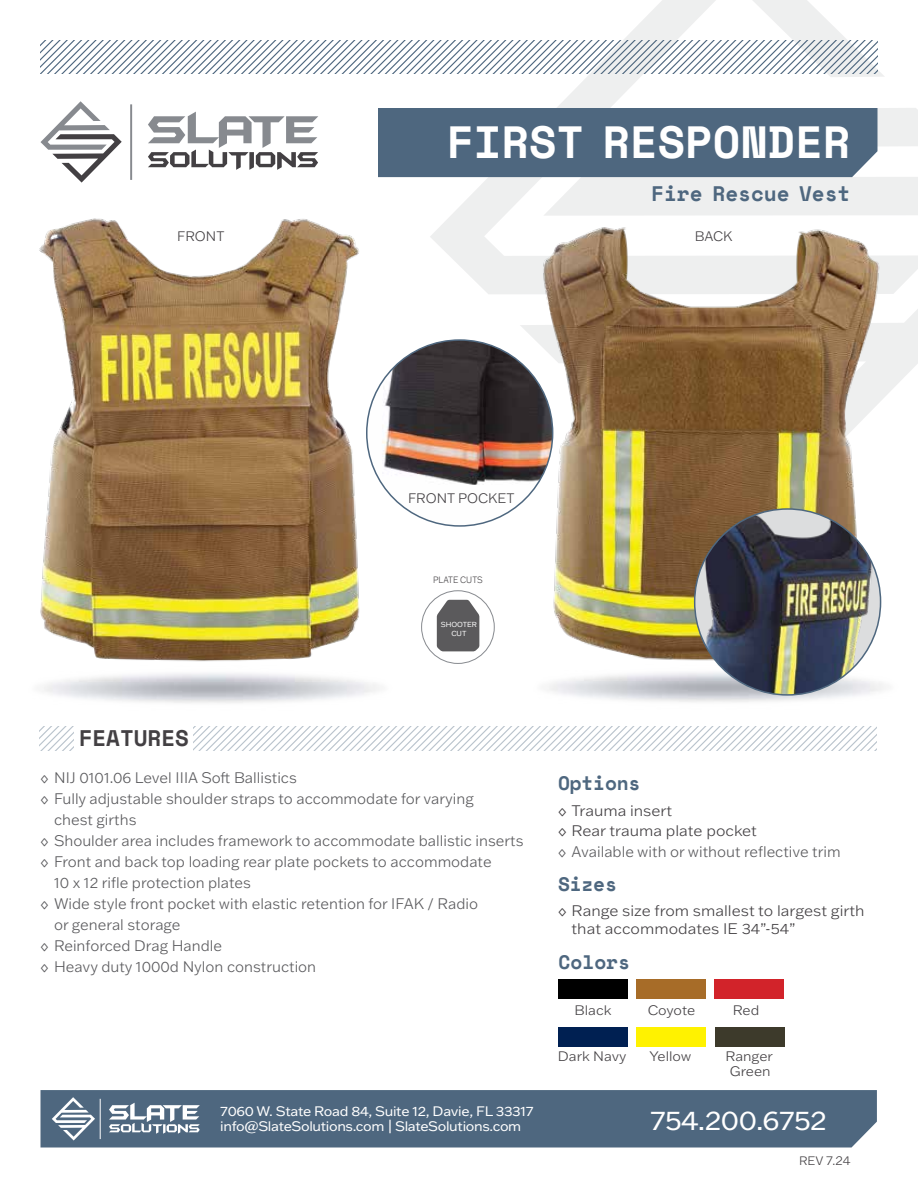
<style>
.page{position:relative;width:918px;height:1188px;background:#fff}
.page>*{position:absolute;margin:0;border:0;box-sizing:border-box;transform-origin:0 0}
.t1{font:700 45px "Space Mono";color:#fff}
.t2{font:27px "Franklin Gothic ATF";letter-spacing:-.015em;color:#fff;scale:1.05 1}
.t3{font:700 22.5px "Space Mono";color:#434043}
.t4{font:700 21px "Space Mono";color:#4e677f}
.t5{font:700 19.5px "Space Mono";letter-spacing:-.01em;color:#4e677f}
.t6{font:300 15px "Franklin Gothic ATF";color:#59595c}
.t7{font:300 15px/19.5px "Franklin Gothic ATF";color:#434043;scale:1.05 1}
.t8{font:13.5px/15px "Franklin Gothic ATF";letter-spacing:-.025em;color:#fff;scale:1.05 1}
.t9{font:300 13.5px/15px "Franklin Gothic ATF";color:#434043;text-align:center;scale:1.05 1}
.t10{font:300 13.5px "Franklin Gothic ATF";color:#434043}
.t11{font:300 12px "Franklin Gothic ATF";color:#434043}
.t12{font:300 9px "Franklin Gothic ATF";color:#434043;scale:.9 1}
.t13{font:7.2px/9.1px "Franklin Gothic ATF";color:#fff;text-align:center}
</style>
<div class="page">
<img style="left:549px;top:666px;width:335px;height:36px">
<svg style="left:520px;top:309px;width:398px;height:196px"></svg>
<svg style="left:430px;top:0;width:488px;height:294px"></svg>
<div style="left:378px;top:108px;width:500px;height:69px;background:#4e677f"></div>
<svg style="left:41px;top:101px;width:81px;height:82px"></svg>
<hr style="left:130px;top:104px;width:2px;height:76px;background:#878a8f">
<svg style="left:148px;top:112px;width:170px;height:58px"></svg>
<div style="left:40px;top:1090px;width:837px;height:58px;background:#4e677f"></div>
<svg style="left:40px;top:40px;width:838px;height:33px"></svg>
<svg style="left:39px;top:726px;width:837px;height:24px"></svg>
<div style="left:74px;top:721px;width:119px;height:34px;background:#fff"></div>
<svg style="left:52px;top:1097px;width:43px;height:44px"></svg>
<hr style="left:100px;top:1099px;width:1px;height:40px;background:#fff">
<svg style="left:109px;top:1103px;width:91px;height:31px"></svg>
<img style="left:367px;top:340px;width:186px;height:186px;border-radius:93px">
<div style="left:559px;top:979px;width:69px;height:20px;background:#000"></div>
<div style="left:636px;top:979px;width:69px;height:20px;background:#a76c28"></div>
<div style="left:714px;top:979px;width:69px;height:20px;background:#d2232a"></div>
<div style="left:558px;top:1027px;width:69px;height:19px;background:#002052"></div>
<div style="left:636px;top:1027px;width:69px;height:19px;background:#fff200"></div>
<div style="left:715px;top:1027px;width:69px;height:19px;background:#3d3a2b"></div>
<img style="left:39px;top:218px;width:351px;height:485px">
<img style="left:537px;top:223px;width:349px;height:443px">
<img style="left:695px;top:509px;width:186px;height:186px;border-radius:93px">
<div style="left:421px;top:590px;width:74px;height:74px;border:1px solid #878a8f;border-radius:50%"></div>
<svg style="left:437px;top:600px;width:42px;height:51px;background:#686769"></svg>
<h1 class="t1" style="left:446px;top:108px;width:406px">FIRST RESPONDER</h1>
<h3 class="t4" style="left:651px;top:177px;width:201px">Fire Rescue Vest</h3>
<p class="t10" style="left:177px;top:227px;width:49px">FRONT</p>
<p class="t10" style="left:695px;top:227px;width:39px">BACK</p>
<p class="t10" style="left:408px;top:489px;width:108px">FRONT POCKET</p>
<p class="t12" style="left:433px;top:574px;width:57px">PLATE CUTS</p>
<p class="t13" style="left:441px;top:619px;width:38px">SHOOTER<br>CUT</p>
<h3 class="t3" style="left:79px;top:721px;width:112px">FEATURES</h3>
<p class="t6" style="left:40px;top:767px;width:258px">◊ NIJ 0101.06 Level IIIA Soft Ballistics</p>
<p class="t6" style="left:40px;top:788px;width:435px">◊ Fully adjustable shoulder straps to accommodate for varying</p>
<p class="t6" style="left:54px;top:809px;width:84px">chest girths</p>
<p class="t6" style="left:40px;top:830px;width:485px">◊ Shoulder area includes framework to accommodate ballistic inserts</p>
<p class="t6" style="left:40px;top:851px;width:453px">◊ Front and back top loading rear plate pockets to accommodate</p>
<p class="t6" style="left:54px;top:872px;width:199px">10 x 12 rifle protection plates</p>
<p class="t6" style="left:40px;top:893px;width:439px">◊ Wide style front pocket with elastic retention for IFAK / Radio</p>
<p class="t6" style="left:54px;top:914px;width:128px">or general storage</p>
<p class="t6" style="left:40px;top:935px;width:183px">◊ Reinforced Drag Handle</p>
<p class="t6" style="left:40px;top:956px;width:277px">◊ Heavy duty 1000d Nylon construction</p>
<h3 class="t5" style="left:558px;top:768px;width:84px">Options</h3>
<p class="t7" style="left:558px;top:801px;width:191px">◊ Trauma insert<br>◊ Rear trauma plate pocket</p>
<p class="t6" style="left:558px;top:841px;width:284px">◊ Available with or without reflective trim</p>
<h3 class="t5" style="left:558px;top:869px;width:60px">Sizes</h3>
<p class="t7" style="left:572px;top:901px;width:281px;line-height:18px;text-indent:-13px">◊ Range size from smallest to largest girth that accommodates IE 34”-54”</p>
<h3 class="t5" style="left:559px;top:947px;width:73px">Colors</h3>
<p class="t9" style="left:575px;top:1003px;width:37px">Black</p>
<p class="t9" style="left:648px;top:1003px;width:47px">Coyote</p>
<p class="t9" style="left:733px;top:1003px;width:27px">Red</p>
<p class="t9" style="left:558px;top:1048px;width:67px">Dark Navy</p>
<p class="t9" style="left:650px;top:1048px;width:42px">Yellow</p>
<p class="t9" style="left:725px;top:1048px;width:47px">Ranger<br>Green</p>
<p class="t8" style="left:220px;top:1103px;width:300px">7060 W. State Road 84, Suite 12, Davie, FL 33317 info@SlateSolutions.com | SlateSolutions.com</p>
<h2 class="t2" style="left:650px;top:1103px;width:170px">754.200.6752</h2>
<p class="t11" style="left:799px;top:1153px;width:53px">REV 7.24</p>
</div>
